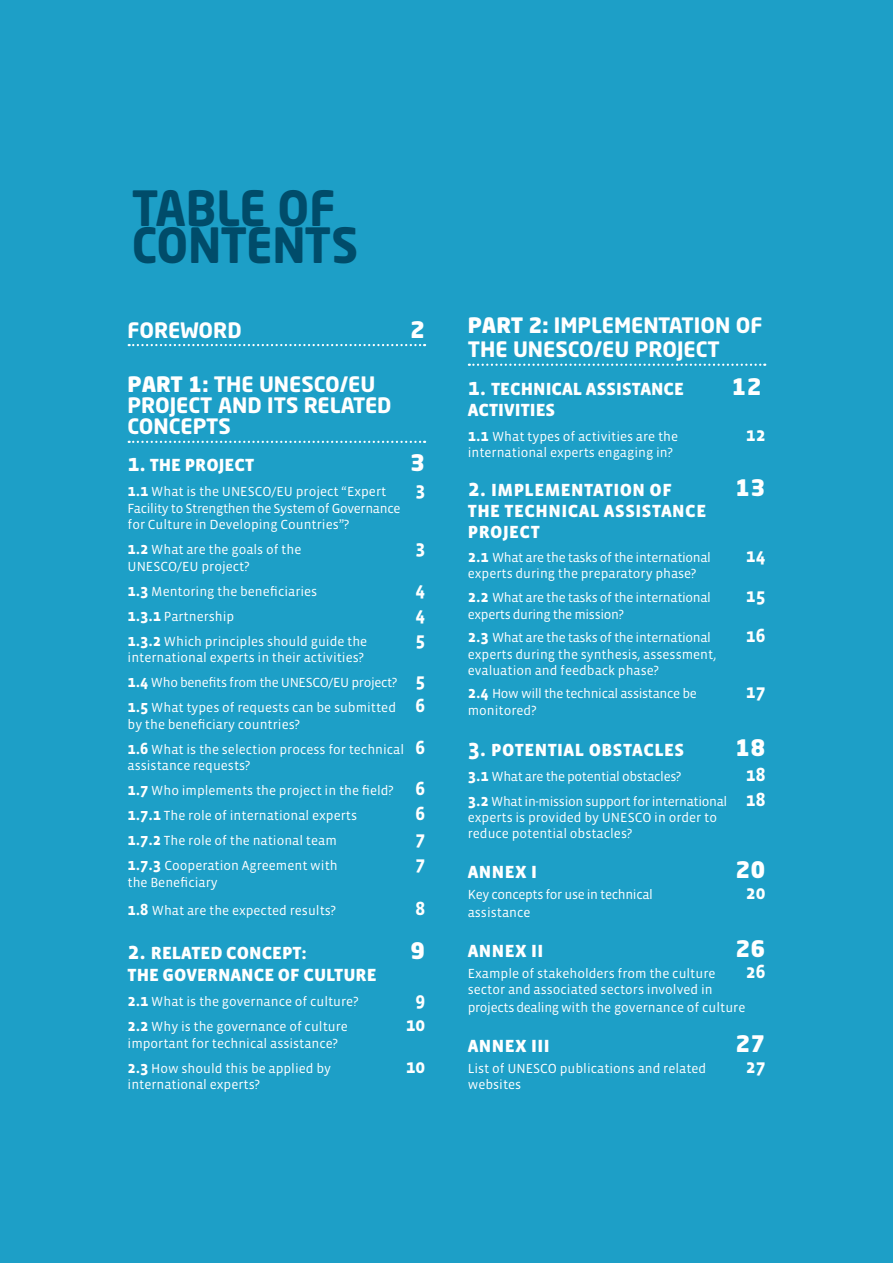
<style>
.page{position:relative;width:893px;height:1263px;background:#1d9fc7}
.page>*{position:absolute;margin:0;border:0;box-sizing:border-box;transform-origin:0 0}
.t1{font:700 48px/37.5px "Neo Sans Std";letter-spacing:-.01em;color:#004c6a;scale:.95 1}
.Slogan{font:900 22.5px "Neo Sans Std";color:#fff}
.Slogan-2{font:700 21px/21px "Neo Sans Std";color:#fff}
.Slogan-3{font:700 19.5px "Vista Sans";color:#fff}
.Slogan-4{font:900 18px "Vista Sans";color:#fff}
.Slogan-5{font:900 18px/21px "Vista Sans";letter-spacing:.025em;color:#fff}
.Slogan-6{font:13.5px/16.5px "Vista Sans";color:#fff}
.Slogan-7{font:13.5px "Vista Sans";letter-spacing:-.025em;color:#fff}
.s1{font-weight:900}
.s2{font-weight:700;font-size:24px}
.s3{font-weight:700;font-size:16.5px}
.s4{font-weight:700;font-size:19.5px}
</style>
<div class="page">
<svg style="left:129px;top:344px;width:296px;height:2px"></svg>
<svg style="left:129px;top:441px;width:296px;height:2px"></svg>
<svg style="left:469px;top:364px;width:296px;height:2px"></svg>
<p class="t1" style="left:132px;top:188px;width:240px">TABLE OF<br>CONTENTS</p>
<p class="Slogan-2" style="left:128px;top:319px;width:116px">FOREWORD</p>
<p class="Slogan" style="left:410px;top:314px;width:16px">2</p>
<p class="Slogan-2" style="left:128px;top:373px;width:266px"><span class="s1">PART 1:</span> THE UNESCO/EU<br>PROJECT AND ITS RELATED<br>CONCEPTS</p>
<p class="Slogan-4" style="left:128px;top:456px;width:128px"><span class="s2">1.</span> THE PROJECT</p>
<p class="Slogan" style="left:410px;top:448px;width:16px">3</p>
<p class="Slogan-6" style="left:128px;top:484px;width:260px"><span class="s3">1.1</span> What is the UNESCO/EU project “Expert</p>
<p class="Slogan-3" style="left:415px;top:480px;width:11px">3</p>
<p class="Slogan-7" style="left:128px;top:501px;width:274px">Facility to Strengthen the System of Governance</p>
<p class="Slogan-6" style="left:128px;top:517px;width:223px">for Culture in Developing Countries”?</p>
<p class="Slogan-6" style="left:128px;top:542px;width:175px"><span class="s3">1.2</span> What are the goals of the</p>
<p class="Slogan-3" style="left:415px;top:538px;width:11px">3</p>
<p class="Slogan-6" style="left:128px;top:558px;width:123px">UNESCO/EU project?</p>
<p class="Slogan-6" style="left:128px;top:583px;width:191px"><span class="s3">1.3</span> Mentoring the beneficiaries</p>
<p class="Slogan-3" style="left:415px;top:579px;width:11px">4</p>
<p class="Slogan-6" style="left:128px;top:608px;width:108px"><span class="s3">1.3.1</span> Partnership</p>
<p class="Slogan-3" style="left:415px;top:604px;width:11px">4</p>
<p class="Slogan-6" style="left:128px;top:633px;width:241px"><span class="s3">1.3.2</span> Which principles should guide the</p>
<p class="Slogan-3" style="left:415px;top:629px;width:11px">5</p>
<p class="Slogan-6" style="left:128px;top:650px;width:238px">international experts in their activities?</p>
<p class="Slogan-7" style="left:128px;top:676px;width:299px"><span class="s3">1.4</span> Who benefits from the UNESCO/EU project? <span class="s4">5</span></p>
<p class="Slogan-6" style="left:128px;top:700px;width:299px"><span class="s3">1.5</span> What types of requests can be submitted <span class="s4">6</span></p>
<p class="Slogan-6" style="left:128px;top:716px;width:174px">by the beneficiary countries?</p>
<p class="Slogan-6" style="left:128px;top:741px;width:299px"><span class="s3">1.6</span> What is the selection process for technical <span class="s4">6</span></p>
<p class="Slogan-6" style="left:128px;top:758px;width:124px">assistance requests?</p>
<p class="Slogan-6" style="left:128px;top:783px;width:299px"><span class="s3">1.7</span> Who implements the project in the field? <span class="s4">6</span></p>
<p class="Slogan-6" style="left:128px;top:808px;width:231px"><span class="s3">1.7.1</span> The role of international experts</p>
<p class="Slogan-3" style="left:415px;top:804px;width:11px">6</p>
<p class="Slogan-6" style="left:128px;top:833px;width:211px"><span class="s3">1.7.2</span> The role of the national team</p>
<p class="Slogan-3" style="left:415px;top:829px;width:11px">7</p>
<p class="Slogan-6" style="left:128px;top:858px;width:212px"><span class="s3">1.7.3</span> Cooperation Agreement with</p>
<p class="Slogan-3" style="left:415px;top:854px;width:11px">7</p>
<p class="Slogan-6" style="left:128px;top:874px;width:92px">the Beneficiary</p>
<p class="Slogan-6" style="left:128px;top:902px;width:210px"><span class="s3">1.8</span> What are the expected results?</p>
<p class="Slogan-3" style="left:415px;top:898px;width:11px">8</p>
<p class="Slogan-4" style="left:128px;top:944px;width:180px"><span class="s2">2.</span> RELATED CONCEPT:</p>
<p class="Slogan" style="left:410px;top:936px;width:16px">9</p>
<p class="Slogan-4" style="left:128px;top:966px;width:250px">THE GOVERNANCE OF CULTURE</p>
<p class="Slogan-6" style="left:128px;top:993px;width:232px"><span class="s3">2.1</span> What is the governance of culture?</p>
<p class="Slogan-3" style="left:415px;top:989px;width:11px">9</p>
<p class="Slogan-6" style="left:128px;top:1018px;width:222px"><span class="s3">2.2</span> Why is the governance of culture</p>
<p class="Slogan-3" style="left:406px;top:1014px;width:21px">10</p>
<p class="Slogan-6" style="left:128px;top:1035px;width:212px">important for technical assistance?</p>
<p class="Slogan-6" style="left:128px;top:1060px;width:205px"><span class="s3">2.3</span> How should this be applied by</p>
<p class="Slogan-3" style="left:406px;top:1056px;width:21px">10</p>
<p class="Slogan-6" style="left:128px;top:1076px;width:134px">international experts?</p>
<p class="Slogan-2" style="left:468px;top:313px;width:296px;line-height:24px"><span class="s1">PART 2:</span> IMPLEMENTATION OF<br>THE UNESCO/EU PROJECT</p>
<p class="Slogan-4" style="left:468px;top:379px;width:218px"><span class="s2">1.</span> TECHNICAL ASSISTANCE</p>
<p class="Slogan" style="left:732px;top:371px;width:31px">12</p>
<p class="Slogan-4" style="left:468px;top:400px;width:89px">ACTIVITIES</p>
<p class="Slogan-6" style="left:468px;top:428px;width:212px"><span class="s3">1.1</span> What types of activities are the</p>
<p class="Slogan-3" style="left:746px;top:424px;width:21px">12</p>
<p class="Slogan-6" style="left:468px;top:445px;width:206px">international experts engaging in?</p>
<p class="Slogan-5" style="left:468px;top:480px;width:206px"><span class="s2">2.</span> IMPLEMENTATION OF</p>
<p class="Slogan" style="left:735px;top:473px;width:31px">13</p>
<p class="Slogan-5" style="left:468px;top:501px;width:240px">THE TECHNICAL ASSISTANCE<br>PROJECT</p>
<p class="Slogan-7" style="left:468px;top:550px;width:245px"><span class="s3">2.1</span> What are the tasks of the international</p>
<p class="Slogan-3" style="left:746px;top:545px;width:21px">14</p>
<p class="Slogan-6" style="left:468px;top:566px;width:230px">experts during the preparatory phase?</p>
<p class="Slogan-7" style="left:468px;top:591px;width:245px"><span class="s3">2.2</span> What are the tasks of the international</p>
<p class="Slogan-3" style="left:746px;top:586px;width:21px">15</p>
<p class="Slogan-7" style="left:468px;top:607px;width:157px">experts during the mission?</p>
<p class="Slogan-7" style="left:468px;top:631px;width:245px"><span class="s3">2.3</span> What are the tasks of the international</p>
<p class="Slogan-3" style="left:746px;top:625px;width:21px">16</p>
<p class="Slogan-6" style="left:468px;top:646px;width:250px">experts during the synthesis, assessment, evaluation and feedback phase?</p>
<p class="Slogan-7" style="left:468px;top:687px;width:231px"><span class="s3">2.4</span> How will the technical assistance be</p>
<p class="Slogan-3" style="left:746px;top:682px;width:21px">17</p>
<p class="Slogan-6" style="left:468px;top:702px;width:70px">monitored?</p>
<p class="Slogan-5" style="left:468px;top:739px;width:218px"><span class="s2">3.</span> POTENTIAL OBSTACLES</p>
<p class="Slogan" style="left:735px;top:733px;width:31px">18</p>
<p class="Slogan-7" style="left:468px;top:769px;width:215px"><span class="s3">3.1</span> What are the potential obstacles?</p>
<p class="Slogan-3" style="left:746px;top:764px;width:21px">18</p>
<p class="Slogan-7" style="left:468px;top:794px;width:299px"><span class="s3">3.2</span> What in-mission support for international <span class="s4">18</span></p>
<p class="Slogan-6" style="left:468px;top:809px;width:251px">experts is provided by UNESCO in order to</p>
<p class="Slogan-6" style="left:468px;top:826px;width:166px">reduce potential obstacles?</p>
<p class="Slogan-4" style="left:468px;top:863px;width:71px">ANNEX I</p>
<p class="Slogan" style="left:735px;top:855px;width:31px">20</p>
<p class="Slogan-7" style="left:468px;top:888px;width:187px">Key concepts for use in technical</p>
<p class="Slogan-3" style="left:746px;top:882px;width:21px">20</p>
<p class="Slogan-6" style="left:468px;top:904px;width:64px">assistance</p>
<p class="Slogan-4" style="left:468px;top:942px;width:77px">ANNEX II</p>
<p class="Slogan" style="left:735px;top:934px;width:31px">26</p>
<p class="Slogan-6" style="left:468px;top:965px;width:245px">Example of stakeholders from the culture.</p>
<p class="Slogan-3" style="left:746px;top:961px;width:21px">26</p>
<p class="Slogan-6" style="left:468px;top:981px;width:279px;line-height:18px">sector and associated sectors involved in projects dealing with the governance of culture</p>
<p class="Slogan-5" style="left:468px;top:1036px;width:84px">ANNEX III</p>
<p class="Slogan" style="left:735px;top:1029px;width:31px">27</p>
<p class="Slogan-6" style="left:468px;top:1061px;width:240px">List of UNESCO publications and related</p>
<p class="Slogan-3" style="left:746px;top:1057px;width:21px">27</p>
<p class="Slogan-6" style="left:468px;top:1077px;width:55px">websites</p>
</div>
